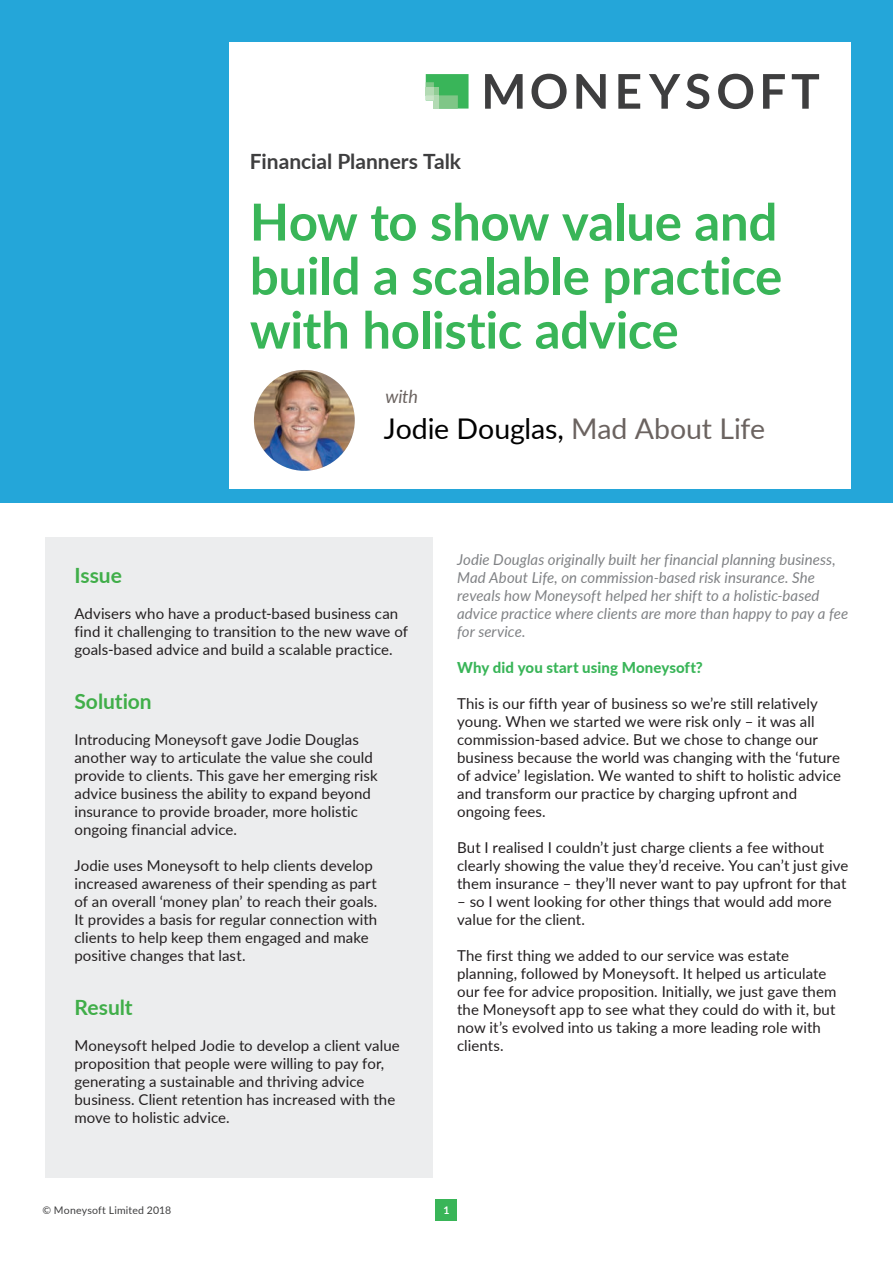
<style>
.page{position:relative;width:893px;height:1263px;background:#fff}
.page>*{position:absolute;margin:0;border:0;box-sizing:border-box;transform-origin:0 0}
.t1{font:700 51px/54px "Lato";letter-spacing:-.005em;color:#39b558;text-align:justify}
.t2{font:28.5px "Lato";letter-spacing:-.005em;color:#000}
.t3{font:700 21px "Lato";color:#3e3e3f}
.t4{font:700 21px "Lato";color:#40ae49}
.t5{font:italic 18px "Lato";color:#6b6360}
.t6{font:15px/18px "Lato";letter-spacing:.005em;color:#231f20}
.t7{font:italic 15px/18px "Lato";letter-spacing:.005em;color:#808285}
.t8{font:800 15px "Lato";letter-spacing:.005em;color:#39b558}
.t9{font:10.5px "Lato";letter-spacing:.015em;color:#3e3e3f}
.t10{font:700 10.5px "Lato";color:#fff}
.s1{color:#6b6360}
</style>
<div class="page">
<div style="left:436px;top:1199px;width:21px;height:21px;background:#39b558"></div>
<div style="left:0;top:0;width:893px;height:502px;background:#24a6d9"></div>
<div style="left:229px;top:43px;width:621px;height:446px;background:#fff"></div>
<svg style="left:485px;top:74px;width:38px;height:35px"></svg>
<svg style="left:531px;top:74px;width:36px;height:35px"></svg>
<svg style="left:576px;top:74px;width:30px;height:35px"></svg>
<svg style="left:618px;top:74px;width:22px;height:35px"></svg>
<svg style="left:649px;top:74px;width:31px;height:35px"></svg>
<svg style="left:686px;top:74px;width:23px;height:35px"></svg>
<svg style="left:718px;top:74px;width:35px;height:35px"></svg>
<svg style="left:763px;top:74px;width:22px;height:35px"></svg>
<svg style="left:792px;top:74px;width:27px;height:35px"></svg>
<svg style="left:426px;top:74px;width:43px;height:35px;background:#63c178"></svg>
<div style="left:45px;top:538px;width:388px;height:640px;background:#ecedee"></div>
<img style="left:254px;top:370px;width:101px;height:101px;border-radius:50px">
<h3 class="t3" style="left:250px;top:145px;width:213px">Financial Planners Talk</h3>
<h1 class="t1" style="left:250px;top:193px;width:534px">How to show value and build a scalable practice with holistic advice</h1>
<p class="t5" style="left:385px;top:383px;width:34px">with</p>
<h2 class="t2" style="left:384px;top:408px;width:383px">Jodie Douglas, <span class="s1">Mad About Life</span></h2>
<h3 class="t4" style="left:74px;top:559px;width:49px">Issue</h3>
<p class="t6" style="left:74px;top:603px;width:335px">Advisers who have a product-based business can find it challenging to transition to the new wave of goals-based advice and build a scalable practice.</p>
<h3 class="t4" style="left:74px;top:685px;width:79px">Solution</h3>
<p class="t6" style="left:74px;top:729px;width:305px">Introducing Moneysoft gave Jodie Douglas another way to articulate the value she could provide to clients. This gave her emerging risk advice business the ability to expand beyond insurance to provide broader, more holistic ongoing financial advice.</p>
<p class="t6" style="left:74px;top:855px;width:304px">Jodie uses Moneysoft to help clients develop increased awareness of their spending as part of an overall ‘money plan’ to reach their goals.<br>It provides a basis for regular connection with clients to help keep them engaged and make positive changes that last.</p>
<h3 class="t4" style="left:74px;top:991px;width:60px">Result</h3>
<p class="t6" style="left:74px;top:1035px;width:327px">Moneysoft helped Jodie to develop a client value proposition that people were willing to pay for, generating a sustainable and thriving advice business. Client retention has increased with the move to holistic advice.</p>
<p class="t7" style="left:457px;top:549px;width:393px">Jodie Douglas originally built her financial planning business, Mad About Life, on commission-based risk insurance. She reveals how Moneysoft helped her shift to a holistic-based advice practice where clients are more than happy to pay a fee for service.</p>
<p class="t8" style="left:457px;top:656px;width:247px">Why did you start using Moneysoft?</p>
<p class="t6" style="left:457px;top:693px;width:385px">This is our fifth year of business so we’re still relatively young. When we started we were risk only – it was all commission-based advice. But we chose to change our business because the world was changing with the ‘future of advice’ legislation. We wanted to shift to holistic advice and transform our practice by charging upfront and ongoing fees.</p>
<p class="t6" style="left:457px;top:837px;width:393px">But I realised I couldn’t just charge clients a fee without clearly showing the value they’d receive. You can’t just give them insurance – they’ll never want to pay upfront for that</p>
<p class="t6" style="left:457px;top:891px;width:376px">– so I went looking for other things that would add more value for the client.</p>
<p class="t6" style="left:457px;top:945px;width:381px">The first thing we added to our service was estate planning, followed by Moneysoft. It helped us articulate our fee for advice proposition. Initially, we just gave them the Moneysoft app to see what they could do with it, but now it’s evolved into us taking a more leading role with clients.</p>
<p class="t9" style="left:43px;top:1203px;width:130px">© Moneysoft Limited 2018</p>
<p class="t10" style="left:443px;top:1202px;width:8px">1</p>
</div>
